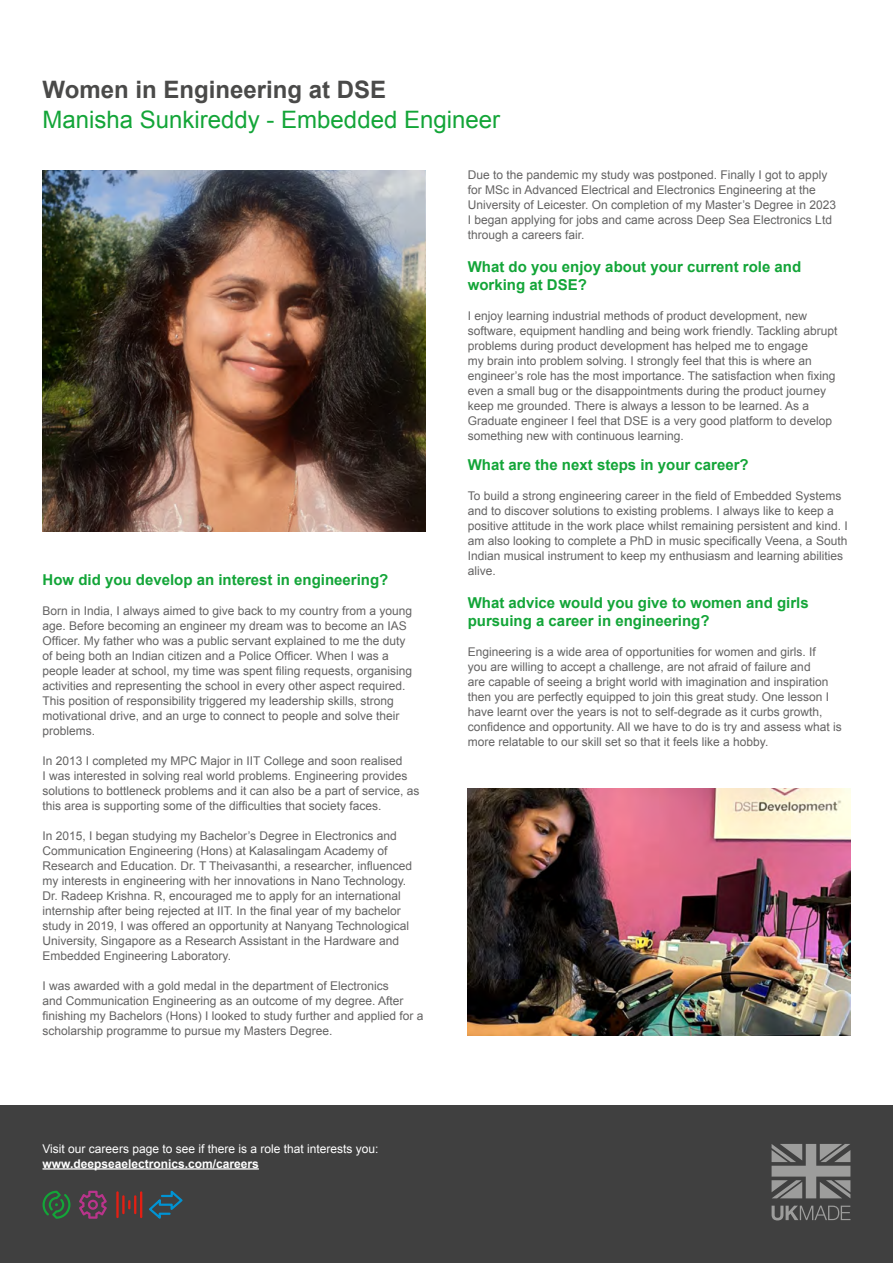
<style>
.page{position:relative;width:893px;height:1263px;background:#fff}
.page>*{position:absolute;margin:0;border:0;box-sizing:border-box;transform-origin:0 0}
.t1{font:24px "Arial";color:#13a538}
.t2{font:700 24px "Arial";color:#4a4a49}
.t3{font:700 15px/18px "Arial";color:#13a538}
.t4{font:12px/15px "Arial";color:#646363}
.t5{font:12px "Arial";color:#fff}
.t6{font:700 12px "Arial";color:#fff}
</style>
<div class="page">
<div style="left:0;top:1106px;width:893px;height:157px;background:#404040"></div>
<svg style="left:772px;top:1144px;width:78px;height:54px"></svg>
<svg style="left:772px;top:1206px;width:78px;height:14px"></svg>
<svg style="left:43px;top:1191px;width:27px;height:28px"></svg>
<svg style="left:149px;top:1191px;width:33px;height:28px"></svg>
<hr style="left:140px;top:1191px;width:2px;height:27px;background:#e41f13">
<hr style="left:116px;top:1191px;width:3px;height:27px;background:#e41f13">
<hr style="left:122px;top:1195px;width:3px;height:19px;background:#e41f13">
<svg style="left:128px;top:1195px;width:8px;height:19px"></svg>
<svg style="left:79px;top:1191px;width:28px;height:28px"></svg>
<img style="left:43px;top:170px;width:382px;height:361px">
<img style="left:468px;top:788px;width:382px;height:247px">
<hr style="left:43px;top:1168px;width:216px;height:1px;background:#fff">
<h1 class="t2" style="left:43px;top:73px;width:345px">Women in Engineering at DSE</h1>
<h1 class="t1" style="left:43px;top:103px;width:459px">Manisha Sunkireddy - Embedded Engineer</h1>
<p class="t3" style="left:43px;top:571px;width:347px">How did you develop an interest in engineering?</p>
<p class="t4" style="left:43px;top:603px;width:371px">Born in India, I always aimed to give back to my country from a young age. Before becoming an engineer my dream was to become an IAS Officer. My father who was a public servant explained to me the duty of being both an Indian citizen and a Police Officer. When I was a people leader at school, my time was spent filing requests, organising activities and representing the school in every other aspect required.<br>This position of responsibility triggered my leadership skills, strong motivational drive, and an urge to connect to people and solve their problems.</p>
<p class="t4" style="left:43px;top:753px;width:378px">In 2013 I completed my MPC Major in IIT College and soon realised<br>I was interested in solving real world problems. Engineering provides solutions to bottleneck problems and it can also be a part of service, as this area is supporting some of the difficulties that society faces.</p>
<p class="t4" style="left:43px;top:828px;width:371px">In 2015, I began studying my Bachelor’s Degree in Electronics and Communication Engineering (Hons) at Kalasalingam Academy of Research and Education. Dr. T Theivasanthi, a researcher, influenced my interests in engineering with her innovations in Nano Technology.<br>Dr. Radeep Krishna. R, encouraged me to apply for an international internship after being rejected at IIT. In the final year of my bachelor study in 2019, I was offered an opportunity at Nanyang Technological University, Singapore as a Research Assistant in the Hardware and Embedded Engineering Laboratory.</p>
<p class="t4" style="left:43px;top:978px;width:382px">I was awarded with a gold medal in the department of Electronics<br>and Communication Engineering as an outcome of my degree. After finishing my Bachelors (Hons) I looked to study further and applied for a scholarship programme to pursue my Masters Degree.</p>
<p class="t5" style="left:43px;top:1140px;width:337px">Visit our careers page to see if there is a role that interests you:</p>
<p class="t6" style="left:43px;top:1155px;width:218px">www.deepseaelectronics.com/careers</p>
<p class="t4" style="left:468px;top:167px;width:370px">Due to the pandemic my study was postponed. Finally I got to apply for MSc in Advanced Electrical and Electronics Engineering at the University of Leicester. On completion of my Master’s Degree in 2023<br>I began applying for jobs and came across Deep Sea Electronics Ltd through a careers fair.</p>
<p class="t3" style="left:468px;top:258px;width:335px">What do you enjoy about your current role and working at DSE?</p>
<p class="t4" style="left:468px;top:308px;width:371px">I enjoy learning industrial methods of product development, new software, equipment handling and being work friendly. Tackling abrupt problems during product development has helped me to engage<br>my brain into problem solving. I strongly feel that this is where an engineer’s role has the most importance. The satisfaction when fixing even a small bug or the disappointments during the product journey keep me grounded. There is always a lesson to be learned. As a Graduate engineer I feel that DSE is a very good platform to develop something new with continuous learning.</p>
<p class="t3" style="left:468px;top:456px;width:282px">What are the next steps in your career?</p>
<p class="t4" style="left:468px;top:488px;width:382px">To build a strong engineering career in the field of Embedded Systems and to discover solutions to existing problems. I always like to keep a positive attitude in the work place whilst remaining persistent and kind. I am also looking to complete a PhD in music specifically Veena, a South Indian musical instrument to keep my enthusiasm and learning abilities alive.</p>
<p class="t3" style="left:468px;top:594px;width:342px">What advice would you give to women and girls pursuing a career in engineering?</p>
<p class="t4" style="left:468px;top:644px;width:375px">Engineering is a wide area of opportunities for women and girls. If<br>you are willing to accept a challenge, are not afraid of failure and<br>are capable of seeing a bright world with imagination and inspiration then you are perfectly equipped to join this great study. One lesson I have learnt over the years is not to self-degrade as it curbs growth, confidence and opportunity. All we have to do is try and assess what is more relatable to our skill set so that it feels like a hobby.</p>
</div>
